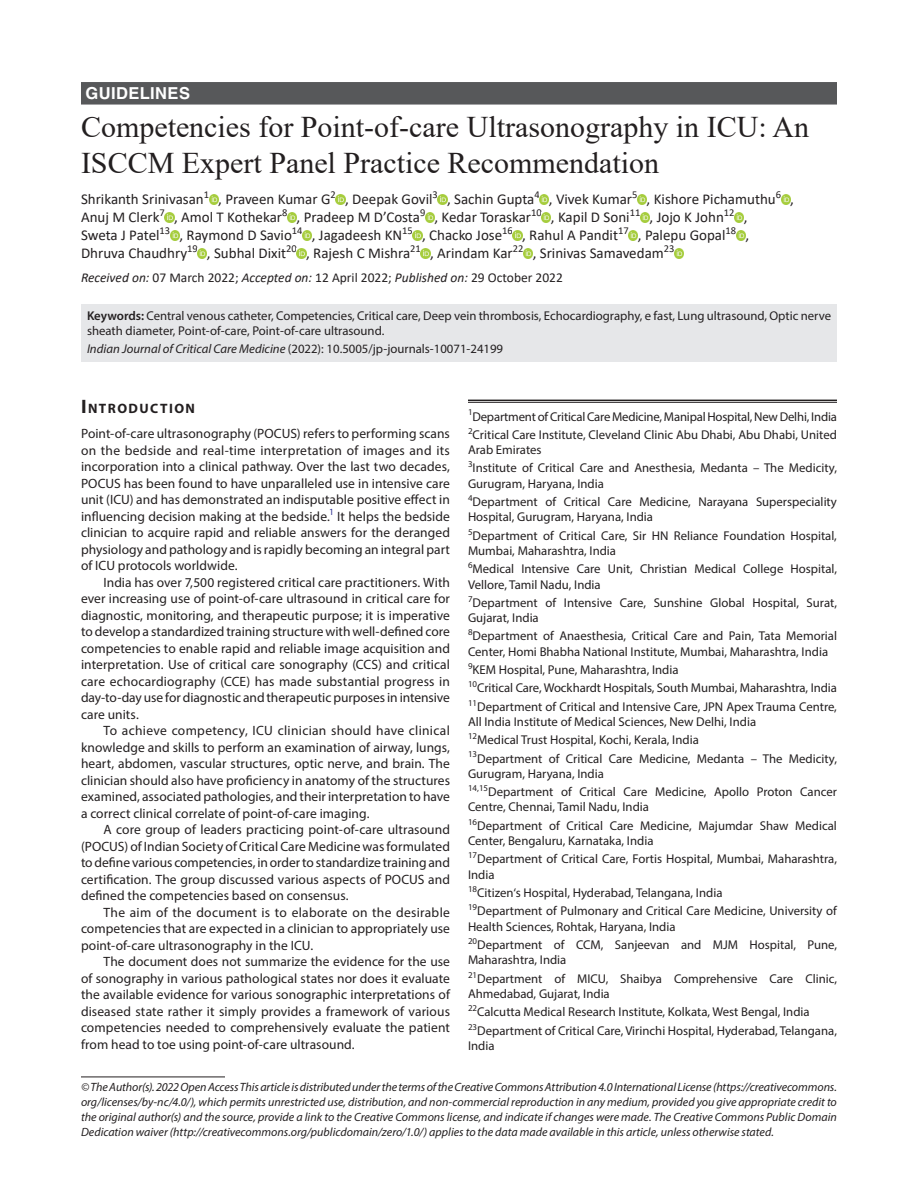
<style>
.page{position:relative;width:918px;height:1188px;background:#fff}
.page>*{position:absolute;margin:0;border:0;box-sizing:border-box;transform-origin:0 0}
.t1{font:30px/36px "Times New Roman";color:#231f20}
.ArticleType{font:700 16.5px "Helvetica LT Std";letter-spacing:.025em;color:#fff}
.AuthorName{font:15px/18px "Calibri";color:#231f20}
.Head-1-first{font:700 13.65px "Myriad Pro";letter-spacing:.105em;color:#231f20}
.Para-Indent{font:13.5px/16.5px "Myriad Pro";color:#231f20;text-align:justify}
.Para-NoIndent{font:13.5px/16.5px "Myriad Pro";letter-spacing:.005em;color:#231f20;text-align:justify}
.PAS_History{font:13.5px "Calibri";color:#231f20}
.Affiliation{font:12.75px/15.3px "Myriad Pro";color:#231f20}
.Keywords{font:12.75px/15px "Myriad Pro";color:#231f20}
.JT_DOI{font:12.75px "Myriad Pro";color:#231f20}
.Affiliation-first{font:12.75px "Myriad Pro";letter-spacing:-.015em;color:#231f20}
.FootNote{font:italic 12px/15px "Myriad Pro";color:#231f20;text-align:justify}
.s1{font-style:italic}
.s2{font-weight:600}
.s3{font-size:19.5px}
</style>
<div class="page">
<div style="left:81px;top:82px;width:756px;height:23px;background:#57585a"></div>
<div style="left:81px;top:304px;width:756px;height:40px;background:#e6e7e9"></div>
<div style="left:81px;top:337px;width:756px;height:25px;background:#e6e7e9"></div>
<svg style="left:209px;top:195px;width:9px;height:9px"></svg>
<svg style="left:336px;top:195px;width:9px;height:9px"></svg>
<svg style="left:438px;top:195px;width:9px;height:9px"></svg>
<svg style="left:540px;top:195px;width:9px;height:9px"></svg>
<svg style="left:637px;top:195px;width:10px;height:9px"></svg>
<svg style="left:781px;top:195px;width:9px;height:9px"></svg>
<svg style="left:165px;top:213px;width:9px;height:9px"></svg>
<svg style="left:287px;top:213px;width:10px;height:9px"></svg>
<svg style="left:425px;top:213px;width:10px;height:9px"></svg>
<svg style="left:542px;top:213px;width:9px;height:9px"></svg>
<svg style="left:640px;top:213px;width:10px;height:9px"></svg>
<svg style="left:735px;top:213px;width:9px;height:9px"></svg>
<svg style="left:170px;top:231px;width:9px;height:9px"></svg>
<svg style="left:303px;top:231px;width:9px;height:9px"></svg>
<svg style="left:413px;top:231px;width:9px;height:9px"></svg>
<svg style="left:513px;top:231px;width:9px;height:9px"></svg>
<svg style="left:629px;top:231px;width:9px;height:9px"></svg>
<svg style="left:736px;top:231px;width:9px;height:9px"></svg>
<svg style="left:198px;top:249px;width:9px;height:9px"></svg>
<svg style="left:297px;top:249px;width:9px;height:9px"></svg>
<svg style="left:421px;top:249px;width:9px;height:9px"></svg>
<svg style="left:524px;top:249px;width:9px;height:9px"></svg>
<svg style="left:674px;top:249px;width:10px;height:9px"></svg>
<hr style="left:81px;top:1077px;width:144px;height:1px;background:#231f20">
<hr style="left:468px;top:400px;width:369px;height:1px;background:#231f20">
<hr style="left:468px;top:402px;width:369px;height:1px;background:#231f20">
<p class="ArticleType" style="left:86px;top:83px;width:106px">GUIDELINES</p>
<p class="t1" style="left:81px;top:108px;width:730px">Competencies for Point-of-care Ultrasonography in ICU: An<br>ISCCM Expert Panel Practice Recommendation</p>
<p class="AuthorName" style="left:81px;top:190px;width:715px">Shrikanth Srinivasan<sup>1</sup> , Praveen Kumar G<sup>2</sup> , Deepak Govil<sup>3</sup> , Sachin Gupta<sup>4</sup> , Vivek Kumar<sup>5</sup> , Kishore Pichamuthu<sup>6</sup> , Anuj M Clerk<sup>7</sup> , Amol T Kothekar<sup>8</sup> , Pradeep M D’Costa<sup>9</sup> , Kedar Toraskar<sup>10</sup> , Kapil D Soni<sup>11</sup> , Jojo K John<sup>12</sup> ,<br>Sweta J Patel<sup>13</sup> , Raymond D Savio<sup>14</sup> , Jagadeesh KN<sup>15</sup> , Chacko Jose<sup>16</sup> , Rahul A Pandit<sup>17</sup> , Palepu Gopal<sup>18</sup> , Dhruva Chaudhry<sup>19</sup> , Subhal Dixit<sup>20</sup> , Rajesh C Mishra<sup>21</sup> , Arindam Kar<sup>22</sup> , Srinivas Samavedam<sup>23</sup></p>
<p class="PAS_History" style="left:81px;top:268px;width:483px"><span class="s1">Received on:</span> 07 March 2022; <span class="s1">Accepted on:</span> 12 April 2022; <span class="s1">Published on:</span> 29 October 2022</p>
<p class="Keywords" style="left:87px;top:308px;width:746px"><span class="s2">Keywords:</span> Central venous catheter, Competencies, Critical care, Deep vein thrombosis, Echocardiography, e fast, Lung ultrasound, Optic nerve sheath diameter, Point-of-care, Point-of-care ultrasound.</p>
<p class="JT_DOI" style="left:87px;top:341px;width:418px"><span class="s1">Indian Journal of Critical Care Medicine</span> (2022): 10.5005/jp-journals-10071-24199</p>
<p class="Head-1-first" style="left:81px;top:399px;width:116px"><span class="s3">I</span>NTRODUCTION</p>
<p class="Para-NoIndent" style="left:81px;top:425px;width:371px">Point-of-care ultrasonography (POCUS) refers to performing scans on the bedside and real-time interpretation of images and its incorporation into a clinical pathway. Over the last two decades, POCUS has been found to have unparalleled use in intensive care unit (ICU) and has demonstrated an indisputable positive effect in influencing decision making at the bedside.<sup>1</sup> It helps the bedside clinician to acquire rapid and reliable answers for the deranged physiology and pathology and is rapidly becoming an integral part of ICU protocols worldwide.</p>
<p class="Para-Indent" style="left:81px;top:574px;width:371px;text-indent:22px">India has over 7,500 registered critical care practitioners. With ever increasing use of point-of-care ultrasound in critical care for diagnostic, monitoring, and therapeutic purpose; it is imperative to develop a standardized training structure with well-defined core competencies to enable rapid and reliable image acquisition and interpretation. Use of critical care sonography (CCS) and critical care echocardiography (CCE) has made substantial progress in day-to-day use for diagnostic and therapeutic purposes in intensive care units.</p>
<p class="Para-Indent" style="left:81px;top:722px;width:371px;text-indent:22px">To achieve competency, ICU clinician should have clinical knowledge and skills to perform an examination of airway, lungs, heart, abdomen, vascular structures, optic nerve, and brain. The clinician should also have proficiency in anatomy of the structures examined, associated pathologies, and their interpretation to have a correct clinical correlate of point-of-care imaging.</p>
<p class="Para-Indent" style="left:81px;top:821px;width:371px;text-indent:22px">A core group of leaders practicing point-of-care ultrasound (POCUS) of Indian Society of Critical Care Medicine was formulated to define various competencies, in order to standardize training and certification. The group discussed various aspects of POCUS and defined the competencies based on consensus.</p>
<p class="Para-Indent" style="left:81px;top:904px;width:371px;text-indent:22px">The aim of the document is to elaborate on the desirable competencies that are expected in a clinician to appropriately use point-of-care ultrasonography in the ICU.</p>
<p class="Para-Indent" style="left:81px;top:953px;width:371px;text-indent:22px">The document does not summarize the evidence for the use of sonography in various pathological states nor does it evaluate the available evidence for various sonographic interpretations of diseased state rather it simply provides a framework of various competencies needed to comprehensively evaluate the patient from head to toe using point-of-care ultrasound.</p>
<p class="FootNote" style="left:81px;top:1079px;width:758px">© The Author(s). 2022 Open Access This article is distributed under the terms of the Creative Commons Attribution 4.0 International License (https://creativecommons. org/licenses/by-nc/4.0/), which permits unrestricted use, distribution, and non-commercial reproduction in any medium, provided you give appropriate credit to the original author(s) and the source, provide a link to the Creative Commons license, and indicate if changes were made. The Creative Commons Public Domain Dedication waiver (http://creativecommons.org/publicdomain/zero/1.0/) applies to the data made available in this article, unless otherwise stated.</p>
<p class="Affiliation-first" style="left:468px;top:408px;width:371px"><sup>1</sup>Department of Critical Care Medicine, Manipal Hospital, New Delhi, India</p>
<p class="Affiliation" style="left:468px;top:427px;width:370px"><sup>2</sup>Critical Care Institute, Cleveland Clinic Abu Dhabi, Abu Dhabi, United<br>Arab Emirates</p>
<p class="Affiliation" style="left:468px;top:460px;width:371px"><sup>3</sup>Institute of Critical Care and Anesthesia, Medanta – The Medicity,<br>Gurugram, Haryana, India</p>
<p class="Affiliation" style="left:468px;top:494px;width:370px"><sup>4</sup>Department of Critical Care Medicine, Narayana Superspeciality<br>Hospital, Gurugram, Haryana, India</p>
<p class="Affiliation" style="left:468px;top:528px;width:370px"><sup>5</sup>Department of Critical Care, Sir HN Reliance Foundation Hospital,<br>Mumbai, Maharashtra, India</p>
<p class="Affiliation" style="left:468px;top:561px;width:371px"><sup>6</sup>Medical Intensive Care Unit, Christian Medical College Hospital,<br>Vellore, Tamil Nadu, India</p>
<p class="Affiliation" style="left:468px;top:595px;width:370px"><sup>7</sup>Department of Intensive Care, Sunshine Global Hospital, Surat,<br>Gujarat, India</p>
<p class="Affiliation" style="left:468px;top:628px;width:371px"><sup>8</sup>Department of Anaesthesia, Critical Care and Pain, Tata Memorial<br>Center, Homi Bhabha National Institute, Mumbai, Maharashtra, India</p>
<p class="Affiliation" style="left:468px;top:662px;width:212px"><sup>9</sup>KEM Hospital, Pune, Maharashtra, India</p>
<p class="Affiliation" style="left:468px;top:680px;width:371px"><sup>10</sup>Critical Care, Wockhardt Hospitals, South Mumbai, Maharashtra, India</p>
<p class="Affiliation" style="left:468px;top:699px;width:370px"><sup>11</sup>Department of Critical and Intensive Care, JPN Apex Trauma Centre,<br>All India Institute of Medical Sciences, New Delhi, India</p>
<p class="Affiliation" style="left:468px;top:732px;width:232px"><sup>12</sup>Medical Trust Hospital, Kochi, Kerala, India</p>
<p class="Affiliation" style="left:468px;top:750px;width:370px"><sup>13</sup>Department of Critical Care Medicine, Medanta – The Medicity,<br>Gurugram, Haryana, India</p>
<p class="Affiliation" style="left:468px;top:784px;width:371px"><sup>14,15</sup>Department of Critical Care Medicine, Apollo Proton Cancer<br>Centre, Chennai, Tamil Nadu, India</p>
<p class="Affiliation" style="left:468px;top:818px;width:370px"><sup>16</sup>Department of Critical Care Medicine, Majumdar Shaw Medical<br>Center, Bengaluru, Karnataka, India</p>
<p class="Affiliation" style="left:468px;top:851px;width:371px"><sup>17</sup>Department of Critical Care, Fortis Hospital, Mumbai, Maharashtra,<br>India</p>
<p class="Affiliation" style="left:468px;top:885px;width:256px"><sup>18</sup>Citizen‘s Hospital, Hyderabad, Telangana, India</p>
<p class="Affiliation" style="left:468px;top:903px;width:371px"><sup>19</sup>Department of Pulmonary and Critical Care Medicine, University of<br>Health Sciences, Rohtak, Haryana, India</p>
<p class="Affiliation" style="left:468px;top:937px;width:371px"><sup>20</sup>Department of CCM, Sanjeevan and MJM Hospital, Pune,<br>Maharashtra, India</p>
<p class="Affiliation" style="left:468px;top:971px;width:371px"><sup>21</sup>Department of MICU, Shaibya Comprehensive Care Clinic,<br>Ahmedabad, Gujarat, India</p>
<p class="Affiliation" style="left:468px;top:1004px;width:343px"><sup>22</sup>Calcutta Medical Research Institute, Kolkata, West Bengal, India</p>
<p class="Affiliation" style="left:468px;top:1023px;width:371px"><sup>23</sup>Department of Critical Care, Virinchi Hospital, Hyderabad, Telangana,<br>India</p>
</div>
